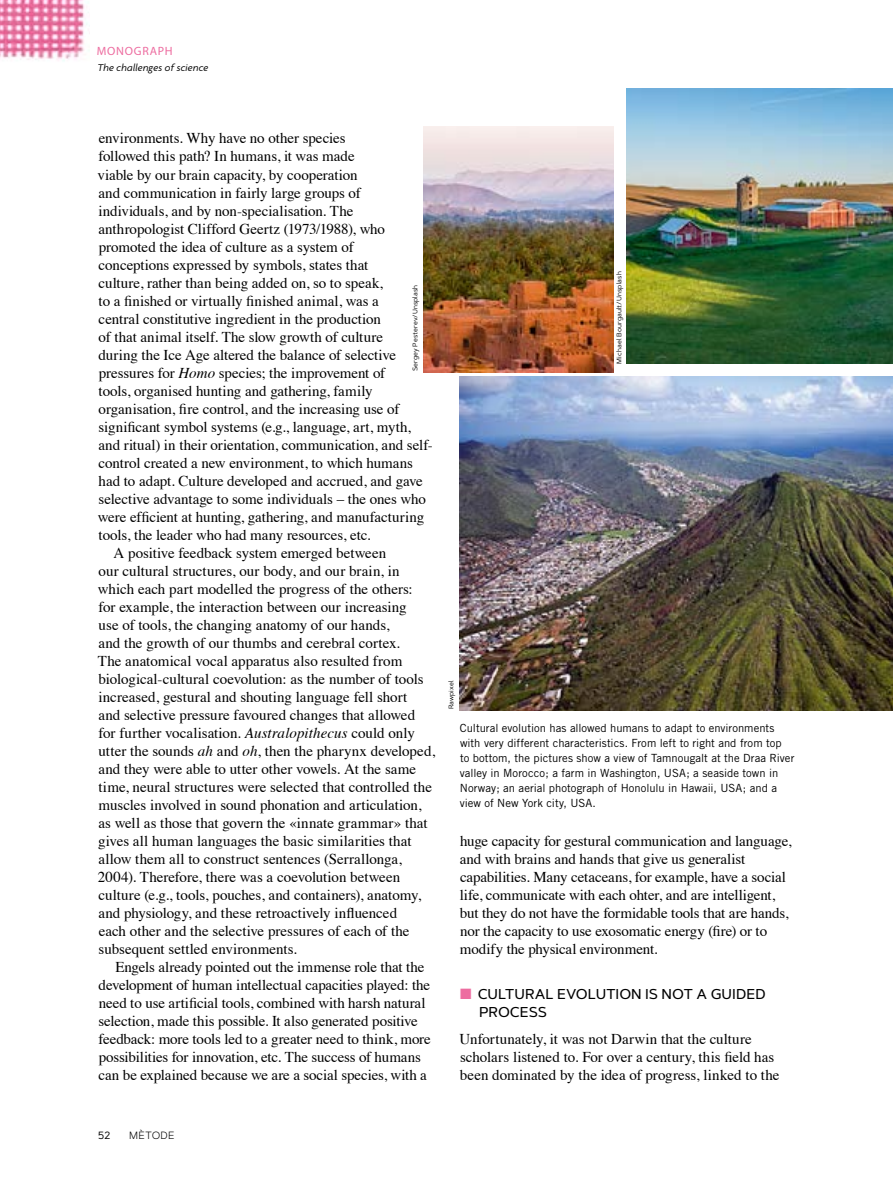
<style>
.page{position:relative;width:893px;height:1191px;background:#fff}
.page>*{position:absolute;margin:0;border:0;box-sizing:border-box;transform-origin:0 0}
.t1{font:15px/18px "Times";letter-spacing:-.005em;color:#000}
.t2{font:500 14.25px/18px "Artegra Sans";letter-spacing:-.005em;color:#000}
.t3{font:12px "Myriad Pro";letter-spacing:.065em;color:#ed6da0}
.t4{font:11.25px/15px "Trade Gothic";color:#000}
.t5{font:italic 10.5px "Agenda";letter-spacing:.015em;color:#000}
.t6{font:300 10.5px "Artegra Sans";letter-spacing:.015em;color:#000}
.t7{font:10.5px "Artegra Sans";color:#000}
.t8{font:6.75px "Artegra Sans";letter-spacing:.01em;color:#000}
.s1{font-style:italic}
.s2{color:#ed6da0}
</style>
<div class="page">
<img style="left:0;top:0;width:89px;height:61px">
<img style="left:423px;top:127px;width:190px;height:245px">
<img style="left:459px;top:376px;width:434px;height:334px">
<img style="left:626px;top:88px;width:267px;height:275px">
<p class="t3" style="left:97px;top:44px;width:77px">MONOGRAPH</p>
<p class="t5" style="left:98px;top:61px;width:112px">The challenges of science</p>
<p class="t1" style="left:99px;top:128px;width:248px">environments. Why have no other species</p>
<p class="t1" style="left:98px;top:146px;width:258px">followed this path? In humans, it was made</p>
<p class="t1" style="left:98px;top:164px;width:261px">viable by our brain capacity, by cooperation</p>
<p class="t1" style="left:98px;top:182px;width:264px">and communication in fairly large groups of</p>
<p class="t1" style="left:98px;top:200px;width:256px">individuals, and by non-specialisation. The</p>
<p class="t1" style="left:98px;top:218px;width:288px">anthropologist Clifford Geertz (1973/1988), who</p>
<p class="t1" style="left:99px;top:236px;width:256px">promoted the idea of culture as a system of</p>
<p class="t1" style="left:99px;top:254px;width:271px">conceptions expressed by symbols, states that</p>
<p class="t1" style="left:99px;top:272px;width:286px">culture, rather than being added on, so to speak,</p>
<p class="t1" style="left:99px;top:290px;width:282px">to a finished or virtually finished animal, was a</p>
<p class="t1" style="left:99px;top:308px;width:284px">central constitutive ingredient in the production</p>
<p class="t1" style="left:99px;top:326px;width:286px">of that animal itself. The slow growth of culture</p>
<p class="t1" style="left:99px;top:344px;width:299px">during the Ice Age altered the balance of selective</p>
<p class="t1" style="left:99px;top:362px;width:288px">pressures for <span class="s1">Homo</span> species; the improvement of</p>
<p class="t1" style="left:99px;top:380px;width:276px">tools, organised hunting and gathering, family</p>
<p class="t1" style="left:99px;top:398px;width:302px">organisation, fire control, and the increasing use of</p>
<p class="t1" style="left:99px;top:416px;width:314px">significant symbol systems (e.g., language, art, myth,</p>
<p class="t1" style="left:98px;top:434px;width:336px">and ritual) in their orientation, communication, and self-</p>
<p class="t1" style="left:99px;top:452px;width:316px">control created a new environment, to which humans</p>
<p class="t1" style="left:99px;top:470px;width:326px">had to adapt. Culture developed and accrued, and gave</p>
<p class="t1" style="left:99px;top:488px;width:329px">selective advantage to some individuals – the ones who</p>
<p class="t1" style="left:98px;top:506px;width:328px">were efficient at hunting, gathering, and manufacturing</p>
<p class="t1" style="left:99px;top:524px;width:274px">tools, the leader who had many resources, etc.</p>
<p class="t1" style="left:114px;top:542px;width:274px">A positive feedback system emerged between</p>
<p class="t1" style="left:99px;top:560px;width:302px">our cultural structures, our body, and our brain, in</p>
<p class="t1" style="left:98px;top:578px;width:316px">which each part modelled the progress of the others:</p>
<p class="t1" style="left:98px;top:596px;width:310px">for example, the interaction between our increasing</p>
<p class="t1" style="left:99px;top:614px;width:292px">use of tools, the changing anatomy of our hands,</p>
<p class="t1" style="left:98px;top:632px;width:303px">and the growth of our thumbs and cerebral cortex.</p>
<p class="t1" style="left:98px;top:650px;width:306px">The anatomical vocal apparatus also resulted from</p>
<p class="t1" style="left:99px;top:668px;width:327px">biological-cultural coevolution: as the number of tools</p>
<p class="t1" style="left:98px;top:686px;width:310px">increased, gestural and shouting language fell short</p>
<p class="t1" style="left:98px;top:704px;width:318px">and selective pressure favoured changes that allowed</p>
<p class="t1" style="left:98px;top:722px;width:318px">for further vocalisation. <span class="s1">Australopithecus</span> could only</p>
<p class="t1" style="left:99px;top:740px;width:338px">utter the sounds <span class="s1">ah</span> and <span class="s1">oh</span>, then the pharynx developed,</p>
<p class="t1" style="left:98px;top:758px;width:319px">and they were able to utter other vowels. At the same</p>
<p class="t1" style="left:99px;top:776px;width:335px">time, neural structures were selected that controlled the</p>
<p class="t1" style="left:99px;top:794px;width:324px">muscles involved in sound phonation and articulation,</p>
<p class="t1" style="left:98px;top:812px;width:331px">as well as those that govern the «innate grammar» that</p>
<p class="t1" style="left:98px;top:830px;width:315px">gives all human languages the basic similarities that</p>
<p class="t1" style="left:98px;top:848px;width:305px">allow them all to construct sentences (Serrallonga,</p>
<p class="t1" style="left:98px;top:866px;width:304px">2004). Therefore, there was a coevolution between</p>
<p class="t1" style="left:99px;top:884px;width:324px">culture (e.g., tools, pouches, and containers), anatomy,</p>
<p class="t1" style="left:98px;top:902px;width:300px">and physiology, and these retroactively influenced</p>
<p class="t1" style="left:99px;top:920px;width:312px">each other and the selective pressures of each of the</p>
<p class="t1" style="left:99px;top:938px;width:200px">subsequent settled environments.</p>
<p class="t1" style="left:115px;top:956px;width:311px">Engels already pointed out the immense role that the</p>
<p class="t1" style="left:99px;top:974px;width:333px">development of human intellectual capacities played: the</p>
<p class="t1" style="left:99px;top:992px;width:328px">need to use artificial tools, combined with harsh natural</p>
<p class="t1" style="left:99px;top:1010px;width:321px">selection, made this possible. It also generated positive</p>
<p class="t1" style="left:98px;top:1028px;width:334px">feedback: more tools led to a greater need to think, more</p>
<p class="t1" style="left:99px;top:1046px;width:324px">possibilities for innovation, etc. The success of humans</p>
<p class="t1" style="left:99px;top:1064px;width:330px">can be explained because we are a social species, with a</p>
<p class="t8" style="left:411px;top:371px;width:88px;rotate:-90deg">Sergey Pesterev/Unsplash</p>
<p class="t8" style="left:447px;top:709px;width:30px;rotate:-90deg">Rawpixel</p>
<p class="t8" style="left:615px;top:363px;width:94px;rotate:-90deg">Michael Bourgault/Unsplash</p>
<p class="t4" style="left:460px;top:720px;width:336px">Cultural evolution has allowed humans to adapt to environments with very different characteristics. From left to right and from top<br>to bottom, the pictures show a view of Tamnougalt at the Draa River valley in Morocco; a farm in Washington, USA; a seaside town in Norway; an aerial photograph of Honolulu in Hawaii, USA; and a view of New York city, USA.</p>
<p class="t1" style="left:460px;top:830px;width:333px">huge capacity for gestural communication and language, and with brains and hands that give us generalist capabilities. Many cetaceans, for example, have a social life, communicate with each ohter, and are intelligent, but they do not have the formidable tools that are hands, nor the capacity to use exosomatic energy (fire) or to modify the physical environment.</p>
<p class="t2" style="left:479px;top:984px;width:288px;text-indent:-19px"><span class="s2">■</span> CULTURAL EVOLUTION IS NOT A GUIDED<br>PROCESS</p>
<p class="t1" style="left:460px;top:1028px;width:321px">Unfortunately, it was not Darwin that the culture scholars listened to. For over a century, this field has been dominated by the idea of progress, linked to the</p>
<p class="t7" style="left:98px;top:1127px;width:14px">52</p>
<p class="t6" style="left:129px;top:1128px;width:47px">MÈTODE</p>
</div>
